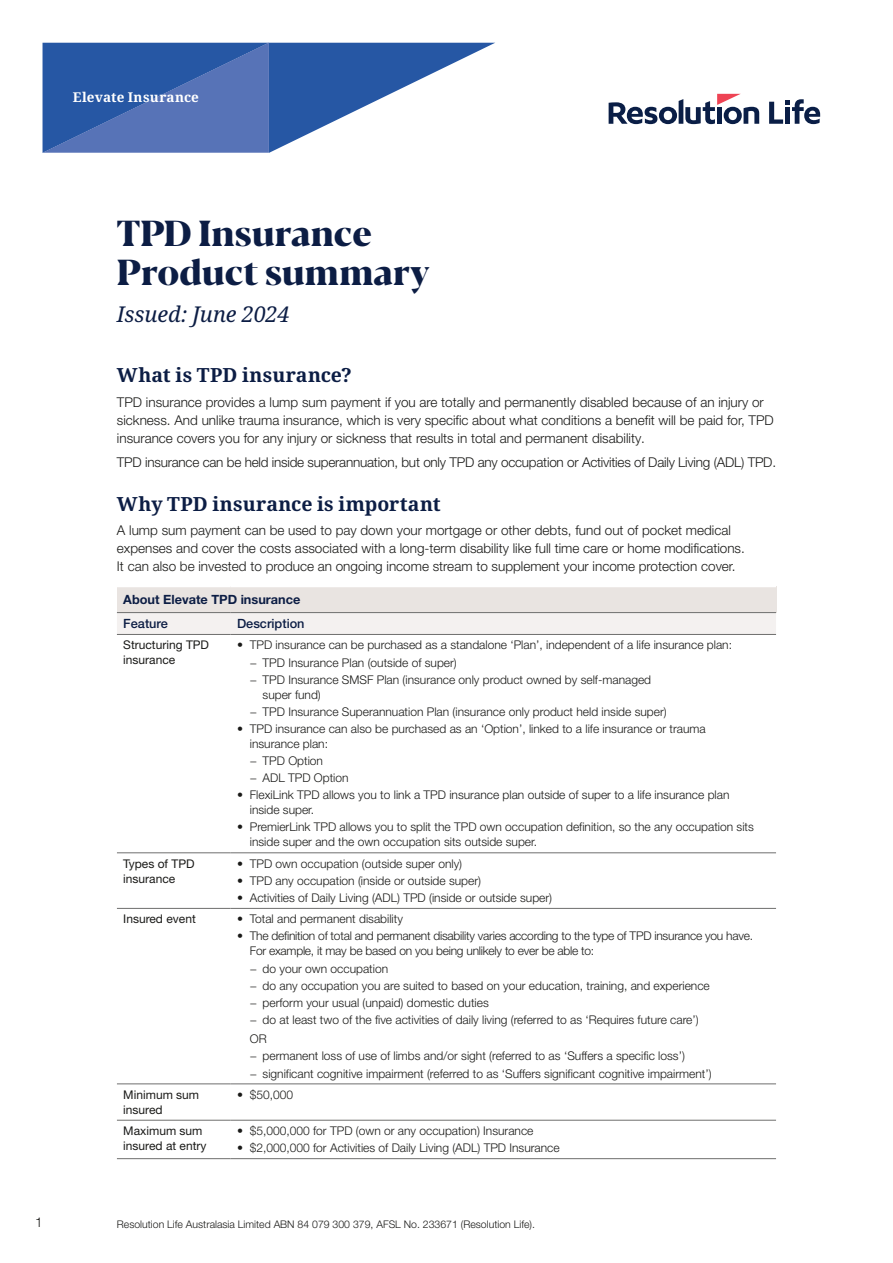
<style>
.page{position:relative;width:893px;height:1263px;background:#fff}
.page>*{position:absolute;margin:0;border:0;box-sizing:border-box;transform-origin:0 0}
.Heading_L1{font:700 expanded 36px/39px "Blacker Pro Dis";letter-spacing:-.005em;color:#0c1d44}
.Heading_L2{font:italic 21.75px "Noto Serif";letter-spacing:-.005em;color:#0c1d44}
.Subheading_L1{font:700 19.5px "Noto Serif";letter-spacing:.01em;color:#0c1d44}
.Body_copy{font:300 13.5px/18px "Helvetica Neue LT Pro";color:#1a1a18}
.Product_name_or_date{font:700 13.5px "Noto Serif";letter-spacing:.015em;color:#fff}
.Table_heading{font:700 12.75px "Helvetica Neue LT Pro";color:#0c1d44}
.Table_subheading{font:500 12.75px "Helvetica Neue LT Pro";color:#0c1d44}
.Table_body{font:300 12px/15px "Helvetica Neue LT Pro";color:#1a1a18}
.Table_body-2{font:300 12px/15px "Helvetica Neue LT Pro";letter-spacing:-.02em;color:#1a1a18}
.Table_body-3{font:12px/15px "Helvetica Neue LT Pro";color:#1a1a18}
.Source{font:300 10.5px "Helvetica Neue LT Pro";color:#1a1a18}
</style>
<div class="page">
<svg style="left:43px;top:43px;width:452px;height:110px"></svg>
<div style="left:117px;top:586px;width:659px;height:27px;background:#e9e4e1"></div>
<div style="left:117px;top:613px;width:659px;height:21px;background:#f4f1f0"></div>
<hr style="left:117px;top:852px;width:114px;height:1px;background:#6f6f6e">
<hr style="left:231px;top:852px;width:545px;height:1px;background:#6f6f6e">
<hr style="left:117px;top:908px;width:114px;height:1px;background:#6f6f6e">
<hr style="left:231px;top:908px;width:545px;height:1px;background:#6f6f6e">
<hr style="left:117px;top:1083px;width:114px;height:1px;background:#6f6f6e">
<hr style="left:231px;top:1083px;width:545px;height:1px;background:#6f6f6e">
<hr style="left:117px;top:1120px;width:114px;height:1px;background:#6f6f6e">
<hr style="left:231px;top:1120px;width:545px;height:1px;background:#6f6f6e">
<hr style="left:117px;top:1158px;width:114px;height:1px;background:#6f6f6e">
<hr style="left:231px;top:1158px;width:545px;height:1px;background:#6f6f6e">
<hr style="left:117px;top:586px;width:114px;height:1px;background:#fff">
<hr style="left:231px;top:586px;width:545px;height:1px;background:#fff">
<hr style="left:117px;top:612px;width:114px;height:1px;background:#6f6f6e">
<hr style="left:231px;top:612px;width:545px;height:1px;background:#6f6f6e">
<hr style="left:117px;top:634px;width:114px;height:1px;background:#6f6f6e">
<hr style="left:231px;top:634px;width:545px;height:1px;background:#6f6f6e">
<svg style="left:769px;top:99px;width:51px;height:25px"></svg>
<svg style="left:609px;top:94px;width:150px;height:30px"></svg>
<p class="Product_name_or_date" style="left:73px;top:88px;width:128px">Elevate Insurance</p>
<p class="Body_copy" style="left:35px;top:1213px;width:9px">1</p>
<p class="Heading_L1" style="left:117px;top:212px;width:314px">TPD Insurance<br>Product summary</p>
<p class="Heading_L2" style="left:117px;top:299px;width:174px">Issued: June 2024</p>
<p class="Subheading_L1" style="left:117px;top:361px;width:236px">What is TPD insurance?</p>
<p class="Body_copy" style="left:117px;top:393px;width:658px">TPD insurance provides a lump sum payment if you are totally and permanently disabled because of an injury or sickness. And unlike trauma insurance, which is very specific about what conditions a benefit will be paid for, TPD insurance covers you for any injury or sickness that results in total and permanent disability.</p>
<p class="Body_copy" style="left:117px;top:453px;width:661px">TPD insurance can be held inside superannuation, but only TPD any occupation or Activities of Daily Living (ADL) TPD.</p>
<p class="Subheading_L1" style="left:117px;top:490px;width:325px">Why TPD insurance is important</p>
<p class="Body_copy" style="left:117px;top:521px;width:629px">A lump sum payment can be used to pay down your mortgage or other debts, fund out of pocket medical expenses and cover the costs associated with a long-term disability like full time care or home modifications.<br>It can also be invested to produce an ongoing income stream to supplement your income protection cover.</p>
<p class="Table_heading" style="left:123px;top:592px;width:179px">About Elevate TPD insurance</p>
<p class="Table_subheading" style="left:123px;top:616px;width:46px">Feature</p>
<p class="Table_subheading" style="left:237px;top:616px;width:69px">Description</p>
<p class="Table_body-3" style="left:123px;top:637px;width:87px">Structuring TPD insurance</p>
<p class="Table_body" style="left:237px;top:637px;width:496px">• TPD insurance can be purchased as a standalone ‘Plan’, independent of a life insurance plan:</p>
<p class="Table_body" style="left:250px;top:654px;width:209px">− TPD Insurance Plan (outside of super)</p>
<p class="Table_body" style="left:263px;top:672px;width:390px;text-indent:-13px">− TPD Insurance SMSF Plan (insurance only product owned by self-managed super fund)</p>
<p class="Table_body" style="left:250px;top:704px;width:418px">− TPD Insurance Superannuation Plan (insurance only product held inside super)</p>
<p class="Table_body" style="left:250px;top:721px;width:457px;text-indent:-13px">• TPD insurance can also be purchased as an ‘Option’, linked to a life insurance or trauma insurance plan:</p>
<p class="Table_body" style="left:250px;top:753px;width:75px">− TPD Option</p>
<p class="Table_body" style="left:250px;top:770px;width:100px">− ADL TPD Option</p>
<p class="Table_body" style="left:250px;top:787px;width:481px;text-indent:-13px">• FlexiLink TPD allows you to link a TPD insurance plan outside of super to a life insurance plan inside super.</p>
<p class="Table_body" style="left:250px;top:819px;width:506px;text-indent:-13px">• PremierLink TPD allows you to split the TPD own occupation definition, so the any occupation sits inside super and the own occupation sits outside super.</p>
<p class="Table_body-3" style="left:123px;top:856px;width:73px">Types of TPD insurance</p>
<p class="Table_body" style="left:237px;top:856px;width:227px">• TPD own occupation (outside super only)</p>
<p class="Table_body" style="left:237px;top:873px;width:245px">• TPD any occupation (inside or outside super)</p>
<p class="Table_body" style="left:237px;top:890px;width:317px">• Activities of Daily Living (ADL) TPD (inside or outside super)</p>
<p class="Table_body-3" style="left:123px;top:911px;width:74px">Insured event</p>
<p class="Table_body" style="left:237px;top:911px;width:167px">• Total and permanent disability</p>
<p class="Table_body-2" style="left:250px;top:928px;width:505px;text-indent:-13px">• The definition of total and permanent disability varies according to the type of TPD insurance you have.<br>For example, it may be based on you being unlikely to ever be able to:</p>
<p class="Table_body" style="left:250px;top:960px;width:140px">− do your own occupation</p>
<p class="Table_body" style="left:250px;top:978px;width:462px">− do any occupation you are suited to based on your education, training, and experience</p>
<p class="Table_body" style="left:250px;top:995px;width:241px">− perform your usual (unpaid) domestic duties</p>
<p class="Table_body" style="left:250px;top:1012px;width:450px">− do at least two of the five activities of daily living (referred to as ‘Requires future care’)</p>
<p class="Table_body" style="left:250px;top:1031px;width:18px">OR</p>
<p class="Table_body" style="left:250px;top:1048px;width:437px">− permanent loss of use of limbs and/or sight (referred to as ‘Suffers a specific loss’)</p>
<p class="Table_body" style="left:250px;top:1065px;width:463px">− significant cognitive impairment (referred to as ‘Suffers significant cognitive impairment’)</p>
<p class="Table_body-3" style="left:123px;top:1087px;width:77px">Minimum sum insured</p>
<p class="Table_body" style="left:237px;top:1087px;width:58px">• $50,000</p>
<p class="Table_body-3" style="left:123px;top:1123px;width:85px">Maximum sum insured at entry</p>
<p class="Table_body" style="left:237px;top:1123px;width:298px">• $5,000,000 for TPD (own or any occupation) Insurance</p>
<p class="Table_body" style="left:237px;top:1140px;width:324px">• $2,000,000 for Activities of Daily Living (ADL) TPD Insurance</p>
<p class="Source" style="left:117px;top:1218px;width:420px">Resolution Life Australasia Limited ABN 84 079 300 379, AFSL No. 233671 (Resolution Life).</p>
</div>
